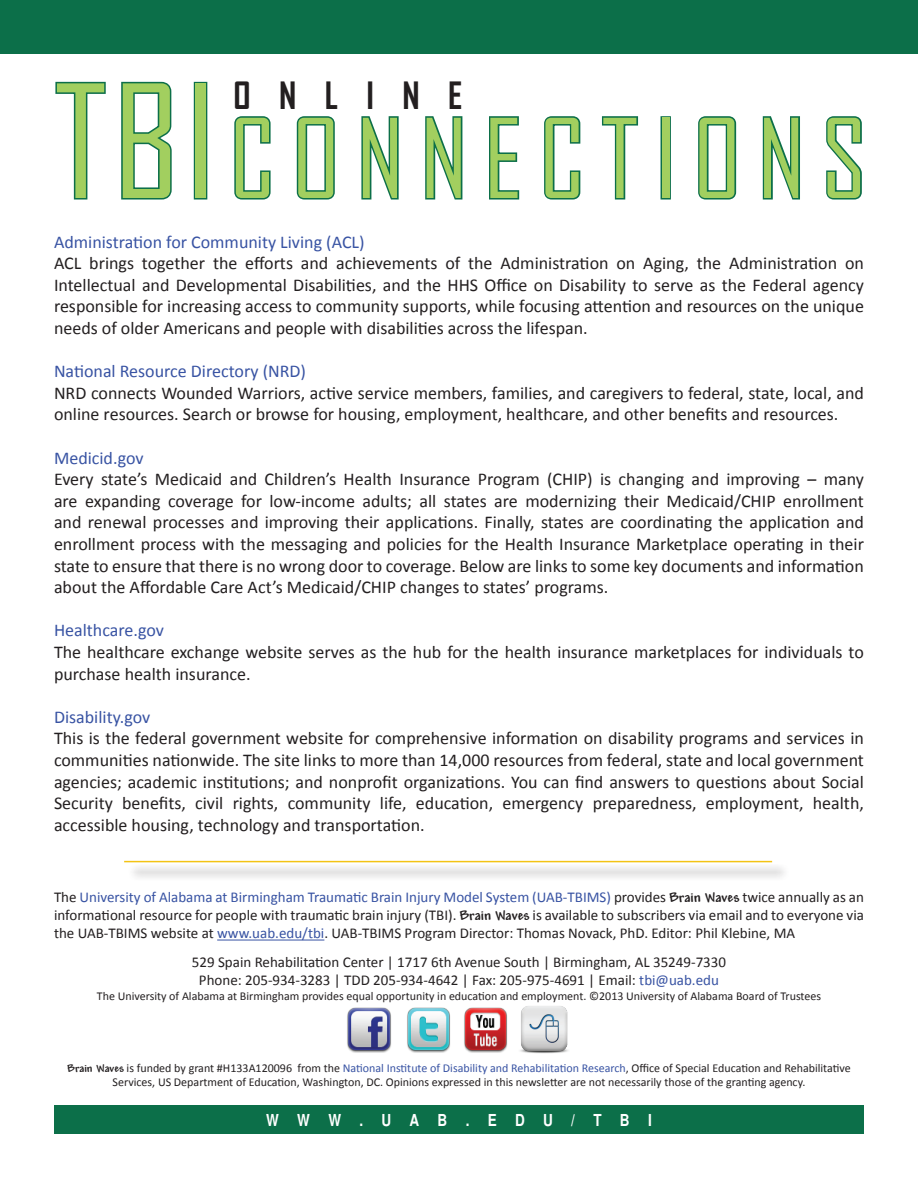
<style>
.page{position:relative;width:918px;height:1188px;background:#fff}
.page>*{position:absolute;margin:0;border:0;box-sizing:border-box;transform-origin:0 0}
.t1{font:105px "Agency FB";letter-spacing:.15em;color:#a2cf5f}
.t2{font:700 36px "Agency FB";letter-spacing:.79em;color:#231f20}
.t3{font:18px/21.6px "Calibri";color:#231f20;text-align:justify}
.t4{font:18px "Calibri";color:#3853a3}
.t5{font:700 condensed 16.5px "Helvetica";letter-spacing:1.11em;color:#fff}
.t6{font:15px/18px "Calibri";color:#231f20;text-align:justify}
.t7{font:12px/14.4px "Calibri";color:#231f20;text-align:center}
.s1{font-size:150px}
.s2{color:#3853a3}
.s3{font-family:"Mead";font-weight:700}
</style>
<div class="page">
<hr style="left:217px;top:940px;width:107px;height:1px;background:#3853a3">
<div style="left:0;top:0;width:918px;height:54px;background:#0c6f49"></div>
<svg style="left:55px;top:81px;width:51px;height:119px"></svg>
<svg style="left:121px;top:81px;width:51px;height:119px"></svg>
<div style="left:194px;top:82px;width:13px;height:118px;border:3px solid #0c6f49"></div>
<svg style="left:234px;top:116px;width:37px;height:84px"></svg>
<svg style="left:296px;top:116px;width:39px;height:84px"></svg>
<svg style="left:361px;top:116px;width:38px;height:84px"></svg>
<svg style="left:425px;top:116px;width:38px;height:84px"></svg>
<svg style="left:489px;top:116px;width:31px;height:84px"></svg>
<svg style="left:544px;top:116px;width:37px;height:84px"></svg>
<svg style="left:602px;top:116px;width:37px;height:84px"></svg>
<div style="left:661px;top:116px;width:10px;height:84px;border:3px solid #0c6f49"></div>
<svg style="left:698px;top:116px;width:39px;height:84px"></svg>
<svg style="left:762px;top:116px;width:38px;height:84px"></svg>
<svg style="left:826px;top:116px;width:36px;height:84px"></svg>
<div style="left:126px;top:863px;width:671px;height:24px;background:#231f20;opacity:.75"></div>
<hr style="left:124px;top:861px;width:648px;height:1px;background:#f3c314">
<div style="left:54px;top:1105px;width:810px;height:29px;background:#0c6f49"></div>
<img style="left:347px;top:1007px;width:44px;height:46px">
<img style="left:407px;top:1007px;width:43px;height:46px">
<img style="left:464px;top:1007px;width:43px;height:46px">
<img style="left:520px;top:1006px;width:48px;height:48px">
<h2 class="t2" style="left:233px;top:73px;width:230px">ONLINE</h2>
<h1 class="t1" style="left:54px;top:95px;width:814px"><span class="s1">TBI</span>CONNECTIONS</h1>
<p class="t4" style="left:54px;top:230px;width:312px">Administration for Community Living (ACL)</p>
<p class="t3" style="left:54px;top:253px;width:811px">ACL brings together the efforts and achievements of the Administration on Aging, the Administration on Intellectual and Developmental Disabilities, and the HHS Office on Disability to serve as the Federal agency responsible for increasing access to community supports, while focusing attention and resources on the unique needs of older Americans and people with disabilities across the lifespan.</p>
<p class="t4" style="left:54px;top:360px;width:254px">National Resource Directory (NRD)</p>
<p class="t3" style="left:54px;top:382px;width:812px">NRD connects Wounded Warriors, active service members, families, and caregivers to federal, state, local, and online resources. Search or browse for housing, employment, healthcare, and other benefits and resources.</p>
<p class="t4" style="left:54px;top:446px;width:91px">Medicid.gov</p>
<p class="t3" style="left:54px;top:469px;width:812px">Every state’s Medicaid and Children’s Health Insurance Program (CHIP) is changing and improving – many are expanding coverage for low-income adults; all states are modernizing their Medicaid/CHIP enrollment and renewal processes and improving their applications. Finally, states are coordinating the application and enrollment process with the messaging and policies for the Health Insurance Marketplace operating in their state to ensure that there is no wrong door to coverage. Below are links to some key documents and information about the Affordable Care Act’s Medicaid/CHIP changes to states’ programs.</p>
<p class="t4" style="left:54px;top:619px;width:112px">Healthcare.gov</p>
<p class="t3" style="left:54px;top:641px;width:811px">The healthcare exchange website serves as the hub for the health insurance marketplaces for individuals to purchase health insurance.</p>
<p class="t4" style="left:54px;top:705px;width:98px">Disability.gov</p>
<p class="t3" style="left:54px;top:728px;width:811px">This is the federal government website for comprehensive information on disability programs and services in communities nationwide. The site links to more than 14,000 resources from federal, state and local government agencies; academic institutions; and nonprofit organizations. You can find answers to questions about Social Security benefits, civil rights, community life, education, emergency preparedness, employment, health, accessible housing, technology and transportation.</p>
<p class="t6" style="left:54px;top:888px;width:811px">The <span class="s2">University of Alabama at Birmingham Traumatic Brain Injury Model System (UAB-TBIMS)</span> provides <span class="s3">Brain Waves</span> twice annually as an informational resource for people with traumatic brain injury (TBI). <span class="s3">Brain Waves</span> is available to subscribers via email and to everyone via the UAB-TBIMS website at <span class="s2">www.uab.edu/tbi</span>. UAB-TBIMS Program Director: Thomas Novack, PhD. Editor: Phil Klebine, MA</p>
<p class="t6" style="left:192px;top:953px;width:536px;text-align:center">529 Spain Rehabilitation Center | 1717 6th Avenue South | Birmingham, AL 35249-7330<br>Phone: 205-934-3283 | TDD 205-934-4642 | Fax: 205-975-4691 | Email: <span class="s2">tbi@uab.edu</span></p>
<p class="t7" style="left:97px;top:988px;width:726px">The University of Alabama at Birmingham provides equal opportunity in education and employment. ©2013 University of Alabama Board of Trustees</p>
<p class="t7" style="left:67px;top:1060px;width:785px"><span class="s3">Brain Waves</span> is funded by grant #H133A120096 from the <span class="s2">National Institute of Disability and Rehabilitation Research</span>, Office of Special Education and Rehabilitative<br>Services, US Department of Education, Washington, DC. Opinions expressed in this newsletter are not necessarily those of the granting agency.</p>
<p class="t5" style="left:266px;top:1110px;width:387px">WWW.UAB.EDU/TBI</p>
</div>
